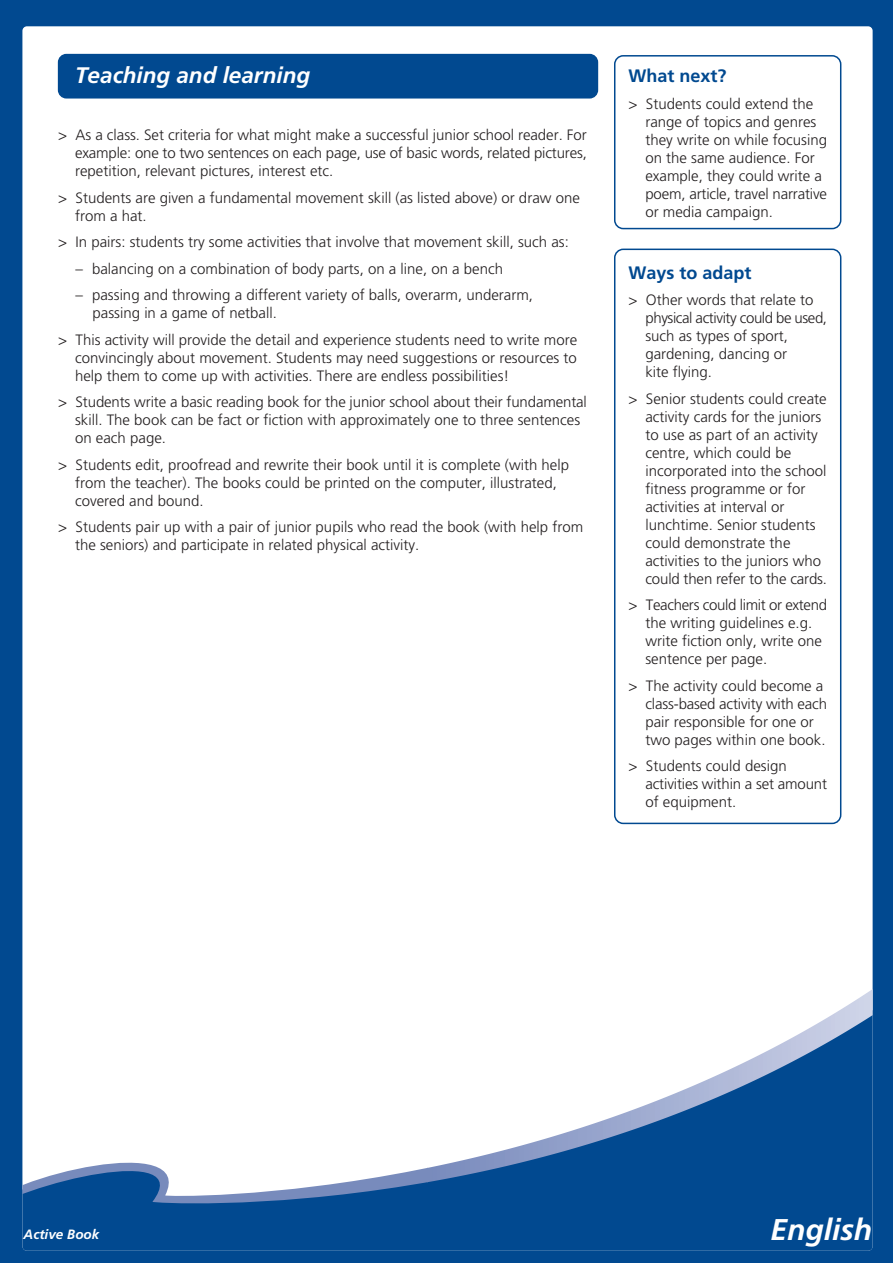
<style>
.page{position:relative;width:893px;height:1263px;background:#014990}
.page>*{position:absolute;margin:0;border:0;box-sizing:border-box;transform-origin:0 0}
.t1{font:italic 700 30px "SPARC Sans";color:#fff}
.t2{font:italic 700 22.5px "SPARC Sans";color:#fff}
.t3{font:700 18px "SPARC Sans";color:#014990}
.t4{font:300 15px/18px "SPARC Sans";color:#231f20}
.t5{font:italic 700 13.5px "SPARC Sans";color:#fff}
</style>
<div class="page">
<div style="left:22px;top:26px;width:851px;height:1225px;background:#fff;border-radius:4px"></div>
<svg style="left:22px;top:972px;width:851px;height:279px;fill:#014990"></svg>
<svg style="left:22px;top:989px;width:406px;height:214px"></svg>
<svg style="left:689px;top:989px;width:184px;height:98px"></svg>
<div style="left:58px;top:54px;width:540px;height:45px;background:#014990;border-radius:9px"></div>
<div style="left:614px;top:55px;width:227px;height:174px;border:2px solid #014990;border-radius:9px"></div>
<div style="left:614px;top:249px;width:227px;height:575px;border:2px solid #014990;border-radius:9px"></div>
<p class="t2" style="left:75px;top:66px;width:237px">Teaching and learning</p>
<p class="t4" style="left:75px;top:127px;width:513px;text-align:justify;text-indent:-17px">&gt; As a class. Set criteria for what might make a successful junior school reader. For example: one to two sentences on each page, use of basic words, related pictures, repetition, relevant pictures, interest etc.</p>
<p class="t4" style="left:75px;top:190px;width:506px;text-indent:-17px">&gt; Students are given a fundamental movement skill (as listed above) or draw one from a hat.</p>
<p class="t4" style="left:58px;top:234px;width:512px">&gt; In pairs: students try some activities that involve that movement skill, such as:</p>
<p class="t4" style="left:76px;top:261px;width:429px">– balancing on a combination of body parts, on a line, on a bench</p>
<p class="t4" style="left:93px;top:287px;width:442px;text-indent:-17px">– passing and throwing a different variety of balls, overarm, underarm, passing in a game of netball.</p>
<p class="t4" style="left:75px;top:332px;width:504px;text-align:justify;text-indent:-17px">&gt; This activity will provide the detail and experience students need to write more convincingly about movement. Students may need suggestions or resources to help them to come up with activities. There are endless possibilities!</p>
<p class="t4" style="left:75px;top:394px;width:513px;text-indent:-17px">&gt; Students write a basic reading book for the junior school about their fundamental skill. The book can be fact or fiction with approximately one to three sentences on each page.</p>
<p class="t4" style="left:75px;top:457px;width:495px;text-indent:-17px">&gt; Students edit, proofread and rewrite their book until it is complete (with help from the teacher). The books could be printed on the computer, illustrated, covered and bound.</p>
<p class="t4" style="left:75px;top:519px;width:510px;text-indent:-17px">&gt; Students pair up with a pair of junior pupils who read the book (with help from the seniors) and participate in related physical activity.</p>
<p class="t3" style="left:628px;top:69px;width:100px">What next?</p>
<p class="t4" style="left:645px;top:96px;width:183px;text-indent:-17px">&gt; Students could extend the range of topics and genres they write on while focusing on the same audience. For example, they could write a poem, article, travel narrative or media campaign.</p>
<p class="t3" style="left:628px;top:265px;width:125px">Ways to adapt</p>
<p class="t4" style="left:645px;top:292px;width:183px;text-indent:-17px">&gt; Other words that relate to physical activity could be used, such as types of sport, gardening, dancing or<br>kite flying.</p>
<p class="t4" style="left:645px;top:391px;width:183px;text-indent:-17px">&gt; Senior students could create activity cards for the juniors to use as part of an activity centre, which could be incorporated into the school fitness programme or for activities at interval or lunchtime. Senior students could demonstrate the activities to the juniors who could then refer to the cards.</p>
<p class="t4" style="left:645px;top:597px;width:183px;text-indent:-17px">&gt; Teachers could limit or extend the writing guidelines e.g. write fiction only, write one sentence per page.</p>
<p class="t4" style="left:645px;top:678px;width:183px;text-indent:-17px">&gt; The activity could become a class-based activity with each pair responsible for one or two pages within one book.</p>
<p class="t4" style="left:645px;top:758px;width:183px;text-indent:-17px">&gt; Students could design activities within a set amount of equipment.</p>
<p class="t5" style="left:24px;top:1229px;width:77px">Active Book</p>
<p class="t1" style="left:770px;top:1217px;width:103px">English</p>
</div>
